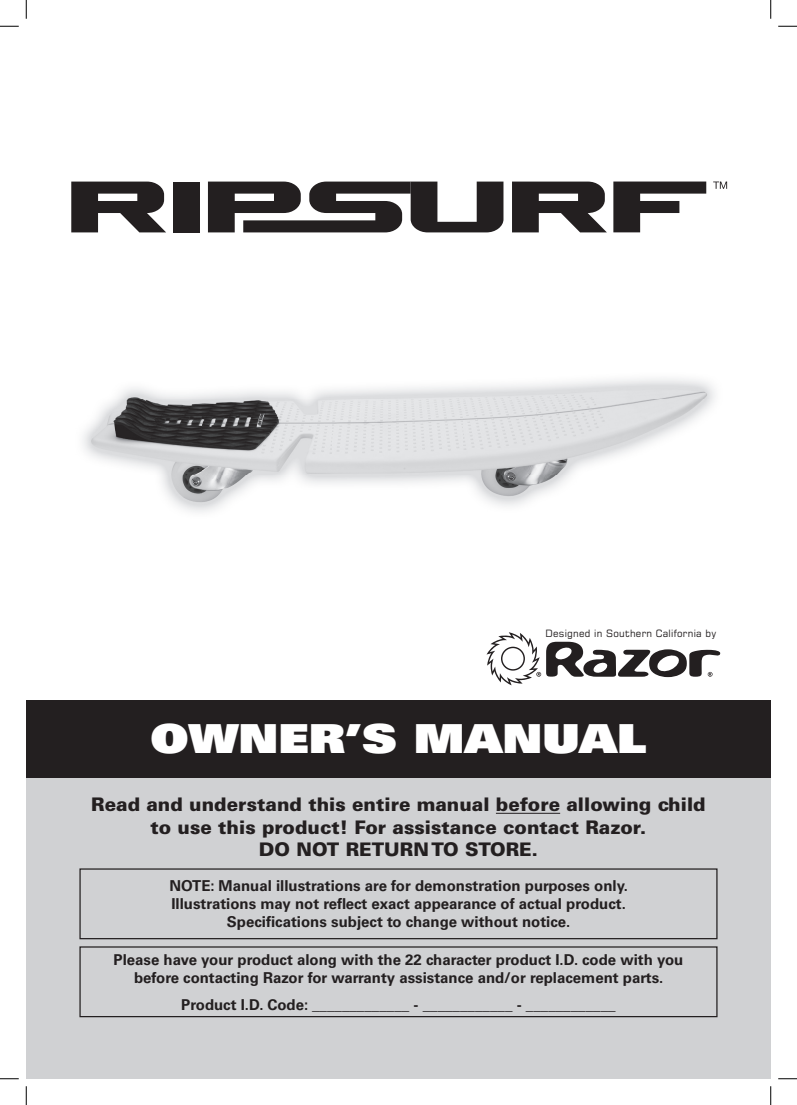
<style>
.page{position:relative;width:797px;height:1105px;background:#fff}
.page>*{position:absolute;margin:0;border:0;box-sizing:border-box;transform-origin:0 0}
.t1{font:40px "Univers LT Std X Black";color:#fff;scale:1.2 1}
.t2{font:900 18.75px/22.5px "Univers LT Std";color:#231f20}
.t3{font:700 15px/18px "Univers LT Std";color:#231f20;text-align:center}
.t4{font:10.12px "Square 721 BT";letter-spacing:.025em;color:#231f20;scale:.96 1}
</style>
<div class="page">
<svg style="left:486px;top:632px;width:234px;height:53px"></svg>
<img style="left:83px;top:378px;width:632px;height:134px">
<div style="left:173px;top:182px;width:26px;height:50px;background:#231f20"></div>
<svg style="left:613px;top:182px;width:93px;height:50px"></svg>
<svg style="left:71px;top:182px;width:95px;height:50px"></svg>
<svg style="left:512px;top:182px;width:95px;height:50px"></svg>
<svg style="left:208px;top:182px;width:295px;height:50px"></svg>
<svg style="left:713px;top:182px;width:14px;height:7px"></svg>
<div style="left:26px;top:777px;width:744px;height:302px;background:#d0d1d3"></div>
<div style="left:26px;top:699px;width:744px;height:78px;background:#231f20"></div>
<hr style="left:496px;top:813px;width:64px;height:1px;background:#231f20">
<div style="left:79px;top:868px;width:638px;height:71px;border:1px solid #231f20"></div>
<div style="left:79px;top:946px;width:638px;height:71px;border:1px solid #231f20"></div>
<svg style="left:0;top:25px;width:19px;height:2px"></svg>
<svg style="left:778px;top:25px;width:19px;height:2px"></svg>
<svg style="left:0;top:1078px;width:19px;height:1px"></svg>
<svg style="left:778px;top:1078px;width:19px;height:1px"></svg>
<svg style="left:25px;top:0;width:2px;height:19px"></svg>
<svg style="left:25px;top:1086px;width:2px;height:19px"></svg>
<svg style="left:770px;top:0;width:1px;height:19px"></svg>
<svg style="left:770px;top:1086px;width:1px;height:19px"></svg>
<p class="t4" style="left:545px;top:627px;width:179px">Designed in Southern California by</p>
<h1 class="t1" style="left:150px;top:712px;width:415px">OWNER’S MANUAL</h1>
<p class="t2" style="left:91px;top:793px;width:616px;text-align:center">Read and understand this entire manual before allowing child to use this product! For assistance contact Razor.<br>DO NOT RETURN TO STORE.</p>
<p class="t3" style="left:169px;top:877px;width:460px">NOTE: Manual illustrations are for demonstration purposes only.<br>Illustrations may not reflect exact appearance of actual product.<br>Specifications subject to change without notice.</p>
<p class="t3" style="left:114px;top:950px;width:571px">Please have your product along with the 22 character product I.D. code with you before contacting Razor for warranty assistance and/or replacement parts.</p>
<p class="t3" style="left:181px;top:995px;width:436px">Product I.D. Code: _____________ - ____________ - ____________</p>
<p class="t2" style="left:118px;top:793px;width:561px">Read and understand this entire manual before allowing child to use this product! For a sistan e contact Razor.</p>
</div>
